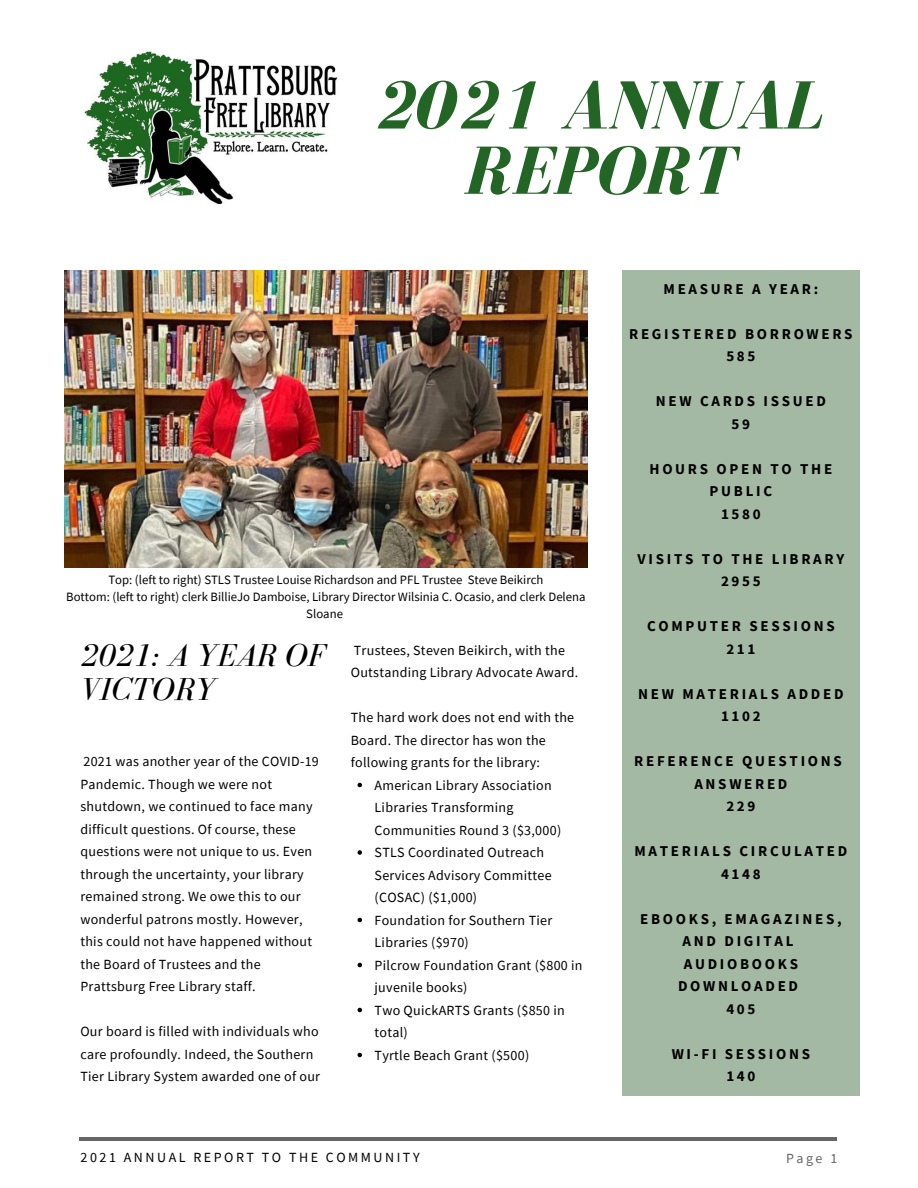
<style>
.page{position:relative;width:918px;height:1188px;background:#fff}
.page>*{position:absolute;margin:0;border:0;box-sizing:border-box;transform-origin:0 0}
.t1{font:italic 700 70.2px/65.2px "Bodoni FLF";color:#236524;text-align:center}
.t2{font:italic 32.7px/33.8px "Bodoni FLF";color:#000}
.t3{font:700 15px/22.5px "Source Sans Pro";letter-spacing:.18em;color:#000;text-align:center}
.t4{font:13.95px/22.5px "Source Sans Pro";letter-spacing:.02em;color:#000}
.t5{font:13.95px "Source Sans Pro";letter-spacing:.18em;color:#000}
.t6{font:13.95px "Source Sans Pro";color:#666}
.t7{font:12.75px/17px "Source Sans Pro";color:#000;text-align:center}
</style>
<div class="page">
<div style="left:622px;top:270px;width:238px;height:826px;background:#a4b9a4"></div>
<img style="left:64px;top:270px;width:524px;height:297px">
<hr style="left:79px;top:1138px;width:758px;height:3px;background:#666">
<img style="left:83px;top:51px;width:255px;height:154px">
<svg style="left:358px;top:783px;width:4px;height:4px"></svg>
<svg style="left:358px;top:850px;width:4px;height:5px"></svg>
<svg style="left:358px;top:918px;width:4px;height:4px"></svg>
<svg style="left:358px;top:963px;width:4px;height:4px"></svg>
<svg style="left:358px;top:1008px;width:4px;height:4px"></svg>
<svg style="left:358px;top:1053px;width:4px;height:4px"></svg>
<p class="t1" style="left:376px;top:73px;width:449px">2021 ANNUAL<br>REPORT</p>
<p class="t7" style="left:108px;top:571px;width:437px">Top: (left to right) STLS Trustee Louise Richardson and PFL Trustee Steve Beikirch</p>
<p class="t7" style="left:66px;top:588px;width:521px">Bottom: (left to right) clerk BillieJo Damboise, Library Director Wilsinia C. Ocasio, and clerk Delena<br>Sloane</p>
<p class="t2" style="left:81px;top:638px;width:246px">2021: A YEAR OF<br>VICTORY</p>
<p class="t4" style="left:80px;top:750px;width:240px">2021 was another year of the COVID-19<br>Pandemic. Though we were not shutdown, we continued to face many difficult questions. Of course, these questions were not unique to us. Even through the uncertainty, your library remained strong. We owe this to our wonderful patrons mostly. However, this could not have happened without the Board of Trustees and the Prattsburg Free Library staff.</p>
<p class="t4" style="left:80px;top:1020px;width:241px">Our board is filled with individuals who care profoundly. Indeed, the Southern<br>Tier Library System awarded one of our</p>
<p class="t4" style="left:351px;top:638px;width:229px">Trustees, Steven Beikirch, with the<br>Outstanding Library Advocate Award.</p>
<p class="t4" style="left:351px;top:706px;width:225px">The hard work does not end with the<br>Board. The director has won the following grants for the library:</p>
<p class="t4" style="left:375px;top:773px;width:188px">American Library Association<br>Libraries Transforming<br>Communities Round 3 ($3,000)</p>
<p class="t4" style="left:375px;top:841px;width:179px">STLS Coordinated Outreach<br>Services Advisory Committee (COSAC) ($1,000)</p>
<p class="t4" style="left:375px;top:908px;width:179px">Foundation for Southern Tier<br>Libraries ($970)</p>
<p class="t4" style="left:375px;top:953px;width:210px">Pilcrow Foundation Grant ($800 in juvenile books)</p>
<p class="t4" style="left:375px;top:998px;width:192px">Two QuickARTS Grants ($850 in total)</p>
<p class="t4" style="left:375px;top:1043px;width:156px">Tyrtle Beach Grant ($500)</p>
<p class="t3" style="left:664px;top:277px;width:156px">MEASURE A YEAR:</p>
<p class="t3" style="left:629px;top:322px;width:225px">REGISTERED BORROWERS</p>
<p class="t3" style="left:726px;top:345px;width:31px">585</p>
<p class="t3" style="left:656px;top:390px;width:172px">NEW CARDS ISSUED</p>
<p class="t3" style="left:732px;top:412px;width:20px">59</p>
<p class="t3" style="left:650px;top:457px;width:184px">HOURS OPEN TO THE<br>PUBLIC</p>
<p class="t3" style="left:721px;top:502px;width:41px">1580</p>
<p class="t3" style="left:638px;top:547px;width:208px">VISITS TO THE LIBRARY</p>
<p class="t3" style="left:721px;top:570px;width:41px">2955</p>
<p class="t3" style="left:647px;top:615px;width:189px">COMPUTER SESSIONS</p>
<p class="t3" style="left:726px;top:637px;width:31px">211</p>
<p class="t3" style="left:638px;top:682px;width:207px">NEW MATERIALS ADDED</p>
<p class="t3" style="left:721px;top:705px;width:41px">1102</p>
<p class="t3" style="left:634px;top:750px;width:209px">REFERENCE QUESTIONS</p>
<p class="t3" style="left:694px;top:772px;width:95px">ANSWERED</p>
<p class="t3" style="left:726px;top:795px;width:31px">229</p>
<p class="t3" style="left:635px;top:840px;width:214px">MATERIALS CIRCULATED</p>
<p class="t3" style="left:721px;top:862px;width:41px">4148</p>
<p class="t3" style="left:640px;top:907px;width:203px">EBOOKS, EMAGAZINES,<br>AND DIGITAL</p>
<p class="t3" style="left:678px;top:952px;width:122px">AUDIOBOOKS<br>DOWNLOADED</p>
<p class="t3" style="left:726px;top:997px;width:31px">405</p>
<p class="t3" style="left:672px;top:1042px;width:140px">WI-FI SESSIONS</p>
<p class="t3" style="left:726px;top:1065px;width:31px">140</p>
<p class="t5" style="left:81px;top:1148px;width:341px">2021 ANNUAL REPORT TO THE COMMUNITY</p>
<p class="t6" style="left:786px;top:1149px;width:53px">Page 1</p>
</div>
